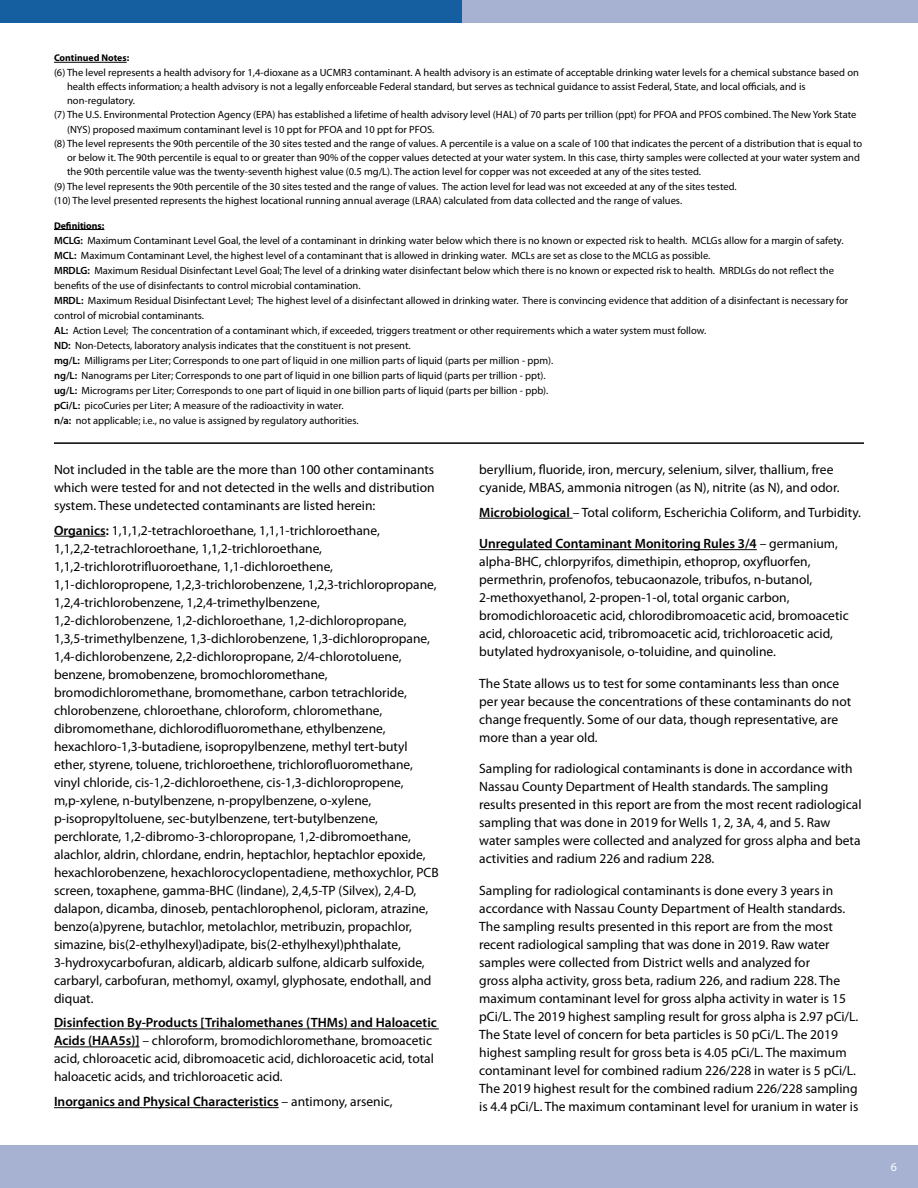
<style>
.page{position:relative;width:918px;height:1188px;background:#fff}
.page>*{position:absolute;margin:0;border:0;box-sizing:border-box;transform-origin:0 0}
.t1{font:13.5px/18px "Myriad Pro";color:#000}
.t2{font:600 13.5px "Myriad Pro";color:#000}
.t3{font:12px "Myriad Pro";color:#fff}
.t4{font:10.5px/15px "Myriad Pro";color:#000}
.t5{font:700 9.75px "Myriad Pro";color:#000}
.s1{font-weight:600}
.s2{font-weight:400}
</style>
<div class="page">
<div style="left:462px;top:0;width:456px;height:23px;background:#a7b2d3"></div>
<div style="left:0;top:0;width:462px;height:23px;background:#155e9f"></div>
<div style="left:0;top:1146px;width:918px;height:42px;background:#a7b2d3"></div>
<hr style="left:54px;top:536px;width:52px;height:1px;background:#000">
<hr style="left:54px;top:1029px;width:385px;height:1px;background:#000">
<hr style="left:54px;top:1047px;width:85px;height:1px;background:#000">
<hr style="left:54px;top:1107px;width:225px;height:1px;background:#000">
<hr style="left:479px;top:518px;width:94px;height:1px;background:#000">
<hr style="left:479px;top:549px;width:278px;height:1px;background:#000">
<hr style="left:54px;top:62px;width:73px;height:1px;background:#000">
<hr style="left:54px;top:229px;width:50px;height:1px;background:#000">
<hr style="left:54px;top:442px;width:810px;height:2px;background:#000">
<p class="t5" style="left:54px;top:52px;width:77px">Continued Notes:</p>
<p class="t4" style="left:54px;top:64px;width:806px">(6) The level represents a health advisory for 1,4-dioxane as a UCMR3 contaminant. A health advisory is an estimate of acceptable drinking water levels for a chemical substance based on</p>
<p class="t4" style="left:67px;top:79px;width:740px">health effects information; a health advisory is not a legally enforceable Federal standard, but serves as technical guidance to assist Federal, State, and local officials, and is</p>
<p class="t4" style="left:67px;top:93px;width:69px">non-regulatory.</p>
<p class="t4" style="left:54px;top:107px;width:804px">(7) The U.S. Environmental Protection Agency (EPA) has established a lifetime of health advisory level (HAL) of 70 parts per trillion (ppt) for PFOA and PFOS combined. The New York State</p>
<p class="t4" style="left:67px;top:121px;width:369px">(NYS) proposed maximum contaminant level is 10 ppt for PFOA and 10 ppt for PFOS.</p>
<p class="t4" style="left:54px;top:136px;width:810px">(8) The level represents the 90th percentile of the 30 sites tested and the range of values. A percentile is a value on a scale of 100 that indicates the percent of a distribution that is equal to</p>
<p class="t4" style="left:67px;top:150px;width:794px">or below it. The 90th percentile is equal to or greater than 90% of the copper values detected at your water system. In this case, thirty samples were collected at your water system and</p>
<p class="t4" style="left:67px;top:164px;width:635px">the 90th percentile value was the twenty-seventh highest value (0.5 mg/L). The action level for copper was not exceeded at any of the sites tested.</p>
<p class="t4" style="left:54px;top:178px;width:684px">(9) The level represents the 90th percentile of the 30 sites tested and the range of values. The action level for lead was not exceeded at any of the sites tested.</p>
<p class="t4" style="left:54px;top:193px;width:630px">(10) The level presented represents the highest locational running annual average (LRAA) calculated from data collected and the range of values.</p>
<p class="t5" style="left:54px;top:219px;width:52px">Definitions:</p>
<p class="t4" style="left:54px;top:232px;width:796px"><span class="s1">MCLG:</span> Maximum Contaminant Level Goal, the level of a contaminant in drinking water below which there is no known or expected risk to health. MCLGs allow for a margin of safety.<br><span class="s1">MCL:</span> Maximum Contaminant Level, the highest level of a contaminant that is allowed in drinking water. MCLs are set as close to the MCLG as possible.<br><span class="s1">MRDLG:</span> Maximum Residual Disinfectant Level Goal; The level of a drinking water disinfectant below which there is no known or expected risk to health. MRDLGs do not reflect the benefits of the use of disinfectants to control microbial contamination.<br><span class="s1">MRDL:</span> Maximum Residual Disinfectant Level; The highest level of a disinfectant allowed in drinking water. There is convincing evidence that addition of a disinfectant is necessary for control of microbial contaminants.<br><span class="s1">AL:</span> Action Level; The concentration of a contaminant which, if exceeded, triggers treatment or other requirements which a water system must follow.<br><span class="s1">ND:</span> Non-Detects, laboratory analysis indicates that the constituent is not present.<br><span class="s1">mg/L:</span> Milligrams per Liter; Corresponds to one part of liquid in one million parts of liquid (parts per million - ppm).<br><span class="s1">ng/L:</span> Nanograms per Liter; Corresponds to one part of liquid in one billion parts of liquid (parts per trillion - ppt).<br><span class="s1">ug/L:</span> Micrograms per Liter; Corresponds to one part of liquid in one billion parts of liquid (parts per billion - ppb).<br><span class="s1">pCi/L:</span> picoCuries per Liter; A measure of the radioactivity in water.<br><span class="s1">n/a:</span> not applicable; i.e., no value is assigned by regulatory authorities.</p>
<p class="t1" style="left:54px;top:460px;width:382px;text-align:justify">Not included in the table are the more than 100 other contaminants which were tested for and not detected in the wells and distribution system. These undetected contaminants are listed herein:</p>
<p class="t1" style="left:54px;top:521px;width:386px"><span class="s1">Organics:</span> 1,1,1,2-tetrachloroethane, 1,1,1-trichloroethane, 1,1,2,2-tetrachloroethane, 1,1,2-trichloroethane, 1,1,2-trichlorotrifluoroethane, 1,1-dichloroethene, 1,1-dichloropropene, 1,2,3-trichlorobenzene, 1,2,3-trichloropropane, 1,2,4-trichlorobenzene, 1,2,4-trimethylbenzene, 1,2-dichlorobenzene, 1,2-dichloroethane, 1,2-dichloropropane, 1,3,5-trimethylbenzene, 1,3-dichlorobenzene, 1,3-dichloropropane, 1,4-dichlorobenzene, 2,2-dichloropropane, 2/4-chlorotoluene, benzene, bromobenzene, bromochloromethane, bromodichloromethane, bromomethane, carbon tetrachloride, chlorobenzene, chloroethane, chloroform, chloromethane, dibromomethane, dichlorodifluoromethane, ethylbenzene, hexachloro-1,3-butadiene, isopropylbenzene, methyl tert-butyl ether, styrene, toluene, trichloroethene, trichlorofluoromethane, vinyl chloride, cis-1,2-dichloroethene, cis-1,3-dichloropropene, m,p-xylene, n-butylbenzene, n-propylbenzene, o-xylene, p-isopropyltoluene, sec-butylbenzene, tert-butylbenzene, perchlorate, 1,2-dibromo-3-chloropropane, 1,2-dibromoethane, alachlor, aldrin, chlordane, endrin, heptachlor, heptachlor epoxide, hexachlorobenzene, hexachlorocyclopentadiene, methoxychlor, PCB screen, toxaphene, gamma-BHC (lindane), 2,4,5-TP (Silvex), 2,4-D, dalapon, dicamba, dinoseb, pentachlorophenol, picloram, atrazine, benzo(a)pyrene, butachlor, metolachlor, metribuzin, propachlor, simazine, bis(2-ethylhexyl)adipate, bis(2-ethylhexyl)phthalate, 3-hydroxycarbofuran, aldicarb, aldicarb sulfone, aldicarb sulfoxide, carbaryl, carbofuran, methomyl, oxamyl, glyphosate, endothall, and diquat.</p>
<p class="t1" style="left:54px;top:1014px;width:384px"><span class="s1">Disinfection By-Products [Trihalomethanes (THMs) and Haloacetic Acids (HAA5s)]</span> – chloroform, bromodichloromethane, bromoacetic acid, chloroacetic acid, dibromoacetic acid, dichloroacetic acid, total haloacetic acids, and trichloroacetic acid.</p>
<p class="t2" style="left:54px;top:1093px;width:340px">Inorganics and Physical Characteristics <span class="s2">– antimony, arsenic,</span></p>
<p class="t1" style="left:479px;top:460px;width:362px">beryllium, fluoride, iron, mercury, selenium, silver, thallium, free cyanide, MBAS, ammonia nitrogen (as N), nitrite (as N), and odor.</p>
<p class="t1" style="left:479px;top:503px;width:383px"><span class="s1">Microbiological</span> – Total coliform, Escherichia Coliform, and Turbidity.</p>
<p class="t1" style="left:479px;top:535px;width:371px"><span class="s1">Unregulated Contaminant Monitoring Rules 3/4</span> – germanium, alpha-BHC, chlorpyrifos, dimethipin, ethoprop, oxyfluorfen, permethrin, profenofos, tebucaonazole, tribufos, n-butanol, 2-methoxyethanol, 2-propen-1-ol, total organic carbon, bromodichloroacetic acid, chlorodibromoacetic acid, bromoacetic acid, chloroacetic acid, tribromoacetic acid, trichloroacetic acid, butylated hydroxyanisole, o-toluidine, and quinoline.</p>
<p class="t1" style="left:479px;top:674px;width:374px">The State allows us to test for some contaminants less than once per year because the concentrations of these contaminants do not change frequently. Some of our data, though representative, are more than a year old.</p>
<p class="t1" style="left:479px;top:760px;width:384px">Sampling for radiological contaminants is done in accordance with Nassau County Department of Health standards. The sampling results presented in this report are from the most recent radiological sampling that was done in 2019 for Wells 1, 2, 3A, 4, and 5. Raw water samples were collected and analyzed for gross alpha and beta activities and radium 226 and radium 228.</p>
<p class="t1" style="left:479px;top:881px;width:381px">Sampling for radiological contaminants is done every 3 years in accordance with Nassau County Department of Health standards.<br>The sampling results presented in this report are from the most recent radiological sampling that was done in 2019. Raw water samples were collected from District wells and analyzed for<br>gross alpha activity, gross beta, radium 226, and radium 228. The maximum contaminant level for gross alpha activity in water is 15 pCi/L. The 2019 highest sampling result for gross alpha is 2.97 pCi/L.<br>The State level of concern for beta particles is 50 pCi/L. The 2019 highest sampling result for gross beta is 4.05 pCi/L. The maximum contaminant level for combined radium 226/228 in water is 5 pCi/L.<br>The 2019 highest result for the combined radium 226/228 sampling is 4.4 pCi/L. The maximum contaminant level for uranium in water is</p>
<p class="t3" style="left:891px;top:1159px;width:8px">6</p>
</div>
